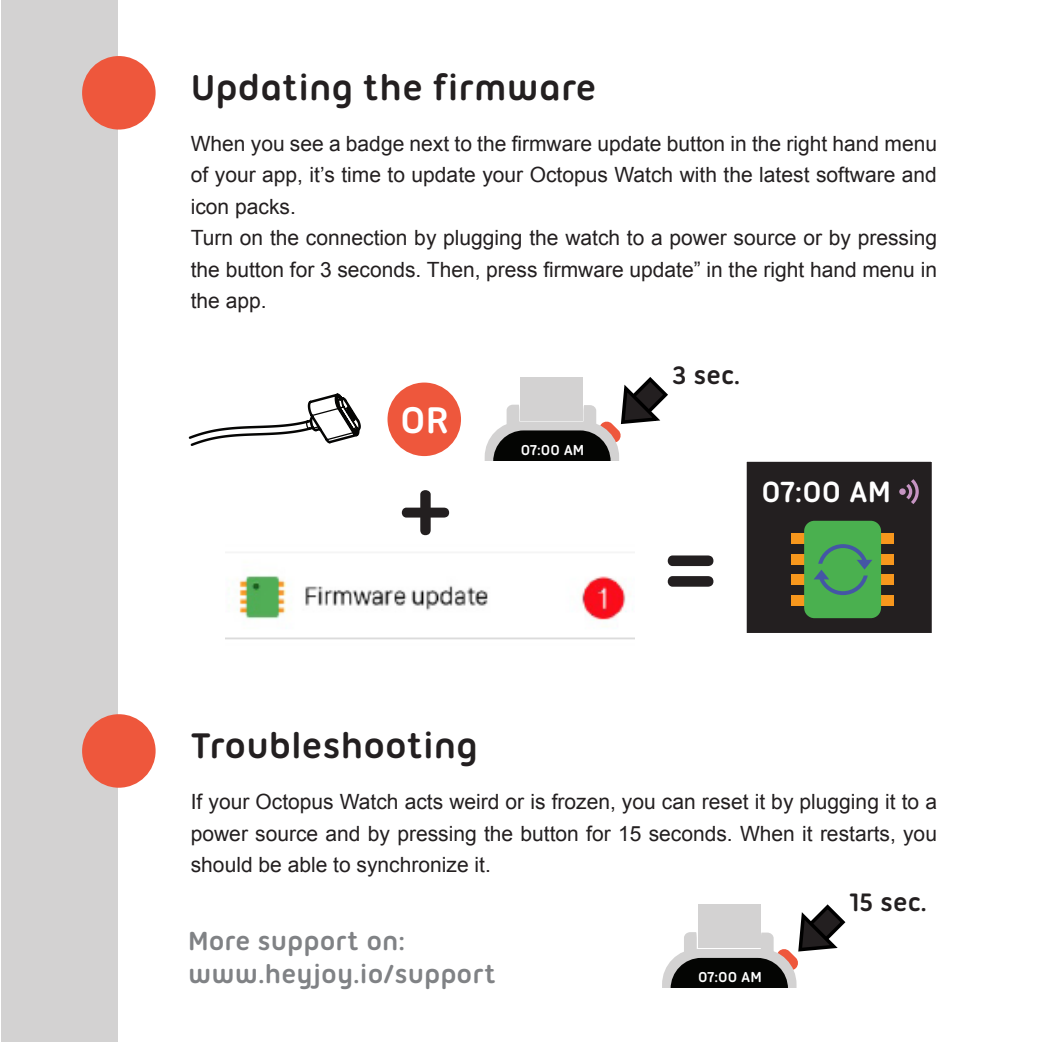
<style>
.page{position:relative;width:1042px;height:1042px;background:#fff}
.page>*{position:absolute;margin:0;border:0;box-sizing:border-box;transform-origin:0 0}
.t1{font:700 108.15px "Ubuntu Titling";color:#231f20}
.t2{font:700 40.25px "Ubuntu Titling";color:#fff}
.t3{font:700 38.5px "Ubuntu Titling";color:#231f20}
.t4{font:700 31.5px "Ubuntu Titling";color:#fff}
.t5{font:700 28px "Ubuntu Titling";color:#808285}
.t6{font:700 27.3px "Ubuntu Titling";color:#231f20}
.t7{font:21px/31.5px "Arial";color:#231f20}
.t8{font:700 15.4px "Ubuntu Titling";color:#fff}
</style>
<div class="page">
<svg style="left:506px;top:405px;width:13px;height:19px"></svg>
<div style="left:1px;top:0;width:116px;height:1042px;background:#d3d2d2"></div>
<div style="left:82px;top:56px;width:74px;height:74px;background:#ee573c;border-radius:50%"></div>
<div style="left:82px;top:714px;width:74px;height:74px;background:#ee573c;border-radius:50%"></div>
<div style="left:387px;top:382px;width:74px;height:74px;background:#ee573c;border-radius:50%"></div>
<div style="left:521px;top:377px;width:62px;height:43px;background:#d3d2d2"></div>
<div style="left:485px;top:421px;width:134px;height:145px;background:#d3d2d2;border-radius:35px"></div>
<div style="left:493px;top:430px;width:117px;height:126px;background:#040503;border-radius:31px"></div>
<svg style="left:583px;top:377px;width:85px;height:66px"></svg>
<div style="left:461px;top:461px;width:185px;height:128px;background:#fff"></div>
<svg style="left:662px;top:904px;width:184px;height:84px"></svg>
<svg style="left:188px;top:393px;width:173px;height:53px"></svg>
<div style="left:743px;top:458px;width:192px;height:178px;background:#231f20;border:4px solid #fff"></div>
<div style="left:899px;top:488px;width:7px;height:7px;background:#c694c3;border-radius:50%"></div>
<svg style="left:906px;top:479px;width:13px;height:25px"></svg>
<img style="left:226px;top:575px;width:409px;height:65px">
<div style="left:791px;top:533px;width:103px;height:11px;background:#f7971d"></div>
<div style="left:791px;top:554px;width:103px;height:10px;background:#f7971d"></div>
<div style="left:791px;top:574px;width:103px;height:11px;background:#f7971d"></div>
<div style="left:791px;top:595px;width:103px;height:10px;background:#f7971d"></div>
<div style="left:804px;top:521px;width:77px;height:97px;background:#4ab04f;border-radius:10px"></div>
<svg style="left:814px;top:544px;width:58px;height:51px"></svg>
<h3 class="t3" style="left:191px;top:65px;width:407px">Updating the firmware</h3>
<p class="t7" style="left:191px;top:128px;width:748px">When you see a badge next to the firmware update button in the right hand menu of your app, it’s time to update your Octopus Watch with the latest software and icon packs.<br>Turn on the connection by plugging the watch to a power source or by pressing the button for 3 seconds. Then, press firmware update” in the right hand menu in the app.</p>
<h2 class="t2" style="left:400px;top:397px;width:50px">OR</h2>
<h1 class="t1" style="left:398px;top:445px;width:56px">+</h1>
<p class="t8" style="left:521px;top:441px;width:65px">07:00 AM</p>
<p class="t6" style="left:672px;top:359px;width:70px">3 sec.</p>
<h1 class="t1" style="left:659px;top:504px;width:64px">=</h1>
<h3 class="t4" style="left:761px;top:473px;width:131px">07:00 AM</h3>
<h3 class="t3" style="left:191px;top:723px;width:289px">Troubleshooting</h3>
<p class="t7" style="left:191px;top:786px;width:748px;text-align:justify">If your Octopus Watch acts weird or is frozen, you can reset it by plugging it to a power source and by pressing the button for 15 seconds. When it restarts, you should be able to synchronize it.</p>
<h3 class="t5" style="left:188px;top:925px;width:219px">More support on:</h3>
<h3 class="t5" style="left:188px;top:957px;width:309px">www.heyjoy.io/support</h3>
<p class="t8" style="left:698px;top:968px;width:65px">07:00 AM</p>
<p class="t6" style="left:849px;top:886px;width:80px">15 sec.</p>
</div>
